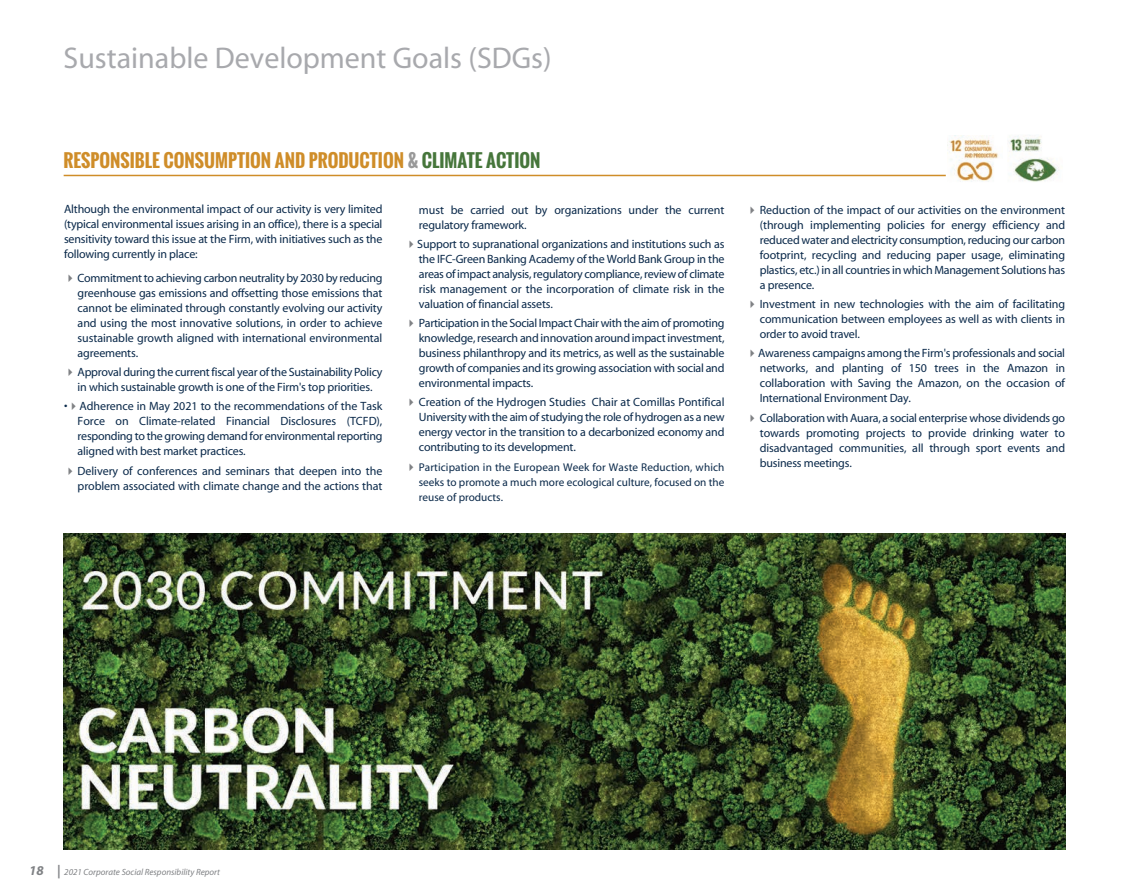
<style>
.page{position:relative;width:1148px;height:893px;background:#fff}
.page>*{position:absolute;margin:0;border:0;box-sizing:border-box;transform-origin:0 0}
.t1{font:30px "Myriad";color:#a8a9ad}
.t2{font:700 18px "Oswald";color:#cf8d29}
.t3{font:12px/15px "Myriad";letter-spacing:-.015em;color:#0a294a;text-align:justify}
.t4{font:11.25px/15px "Myriad";color:#0a294a;text-align:justify}
.t5{font:italic 9px "Myriad";color:#808285}
.s1{color:#999}
.s2{color:#46763b}
.s3{color:#808285}
.s4{font-weight:700;font-size:13.5px}
</style>
<div class="page">
<img style="left:64px;top:533px;width:1002px;height:316px">
<img style="left:1009px;top:136px;width:50px;height:46px">
<img style="left:947px;top:135px;width:52px;height:47px">
<hr style="left:64px;top:175px;width:882px;height:1px;background:#cf8d29">
<h1 class="t1" style="left:64px;top:43px;width:489px">Sustainable Development Goals (SDGs)</h1>
<h2 class="t2" style="left:64px;top:151px;width:478px">RESPONSIBLE CONSUMPTION AND PRODUCTION <span class="s1">&amp;</span> <span class="s2">CLIMATE ACTION</span></h2>
<p class="t3" style="left:64px;top:202px;width:320px">Although the environmental impact of our activity is very limited (typical environmental issues arising in an office), there is a special sensitivity toward this issue at the Firm, with initiatives such as the following currently in place:</p>
<p class="t3" style="left:78px;top:271px;width:306px;text-indent:-14px"><span class="s3">✔</span> Commitment to achieving carbon neutrality by 2030 by reducing greenhouse gas emissions and offsetting those emissions that cannot be eliminated through constantly evolving our activity and using the most innovative solutions, in order to achieve sustainable growth aligned with international environmental agreements.</p>
<p class="t3" style="left:64px;top:365px;width:320px;text-align:center"><span class="s3">✔</span> Approval during the current fiscal year of the Sustainability Policy in which sustainable growth is one of the Firm's top priorities.</p>
<p class="t3" style="left:78px;top:399px;width:306px;text-indent:-14px">•<span class="s3">✔</span>Adherence in May 2021 to the recommendations of the Task Force on Climate-related Financial Disclosures (TCFD), responding to the growing demand for environmental reporting aligned with best market practices.</p>
<p class="t3" style="left:64px;top:463px;width:320px;text-align:right"><span class="s3">✔</span>Delivery of conferences and seminars that deepen into the problem associated with climate change and the actions that</p>
<p class="t3" style="left:419px;top:202px;width:307px">must be carried out by organizations under the current regulatory framework.</p>
<p class="t3" style="left:419px;top:237px;width:307px;text-indent:-14px"><span class="s3">✔</span>Support to supranational organizations and institutions such as the IFC-Green Banking Academy of the World Bank Group in the areas of impact analysis, regulatory compliance, review of climate risk management or the incorporation of climate risk in the valuation of financial assets.</p>
<p class="t3" style="left:419px;top:316px;width:307px;text-indent:-14px"><span class="s3">✔</span> Participation in the Social Impact Chair with the aim of promoting knowledge, research and innovation around impact investment, business philanthropy and its metrics, as well as the sustainable growth of companies and its growing association with social and environmental impacts.</p>
<p class="t3" style="left:419px;top:395px;width:307px;text-indent:-14px"><span class="s3">✔</span>Creation of the Hydrogen Studies Chair at Comillas Pontifical University with the aim of studying the role of hydrogen as a new energy vector in the transition to a decarbonized economy and contributing to its development.</p>
<p class="t4" style="left:419px;top:460px;width:307px;text-indent:-14px"><span class="s3">✔</span>Participation in the European Week for Waste Reduction, which seeks to promote a much more ecological culture, focused on the reuse of products.</p>
<p class="t3" style="left:760px;top:203px;width:307px;text-indent:-14px"><span class="s3">✔</span>Reduction of the impact of our activities on the environment (through implementing policies for energy efficiency and reduced water and electricity consumption, reducing our carbon footprint, recycling and reducing paper usage, eliminating plastics, etc.) in all countries in which Management Solutions has a presence.</p>
<p class="t3" style="left:760px;top:297px;width:307px;text-indent:-14px"><span class="s3">✔</span>Investment in new technologies with the aim of facilitating communication between employees as well as with clients in order to avoid travel.</p>
<p class="t3" style="left:760px;top:346px;width:307px;text-indent:-14px"><span class="s3">✔</span>Awareness campaigns among the Firm's professionals and social networks, and planting of 150 trees in the Amazon in collaboration with Saving the Amazon, on the occasion of International Environment Day.</p>
<p class="t3" style="left:760px;top:411px;width:307px;text-indent:-14px"><span class="s3">✔</span>Collaboration with Auara, a social enterprise whose dividends go towards promoting projects to provide drinking water to disadvantaged communities, all through sport events and business meetings.</p>
<p class="t5" style="left:29px;top:868px;width:192px"><span class="s4">18 |</span> 2021 Corporate Social Responsibility Report</p>
</div>
